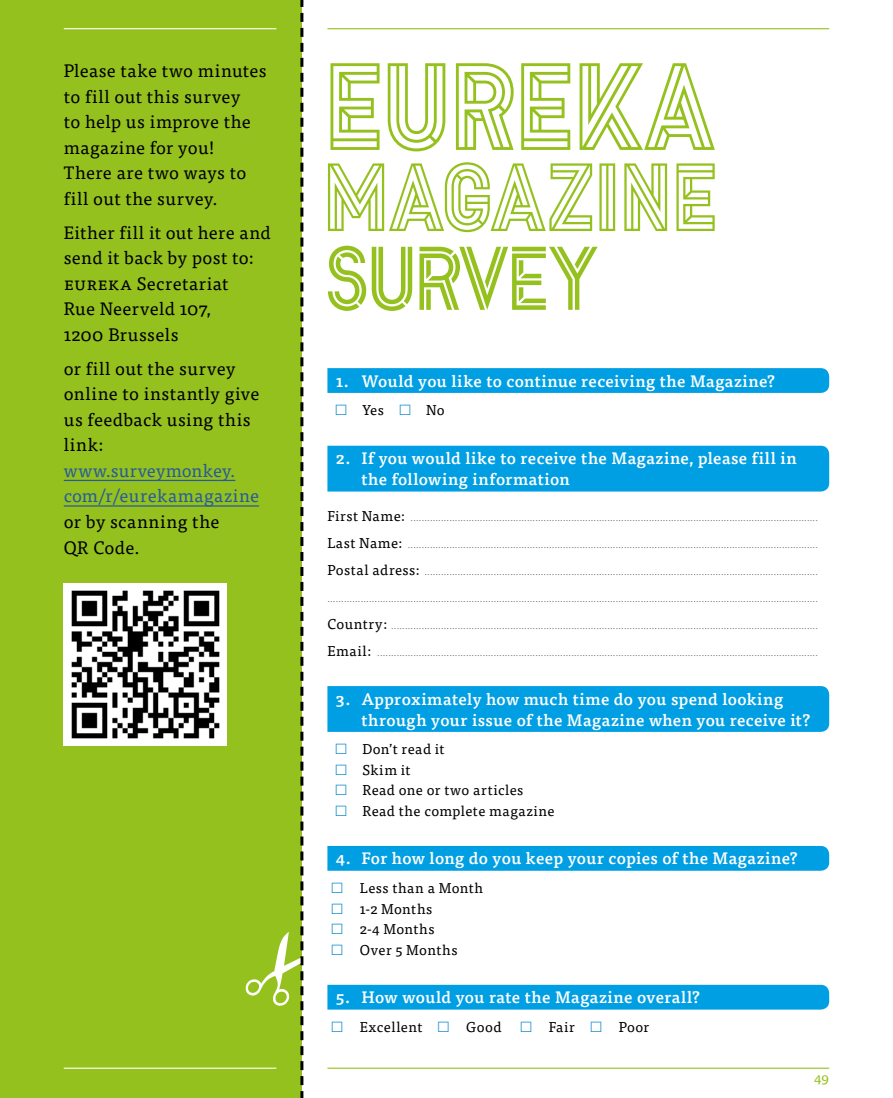
<style>
.page{position:relative;width:893px;height:1098px;background:#fff}
.page>*{position:absolute;margin:0;border:0;box-sizing:border-box;transform-origin:0 0}
.t1{font:115.5px "Epilepsja Outline";letter-spacing:-.09em;color:#95c11f}
.t2{font:90px "Epilepsja Outline";letter-spacing:-.08em;color:#95c11f}
.t3{font:90px "Epilepsja Fill";letter-spacing:-.13em;color:#95c11f}
.t4{font:18px/25.5px "Tisa Pro";letter-spacing:.02em;color:#000}
.t5{font:18px/25.5px "Tisa Pro";letter-spacing:.025em;color:#275b9b}
.t6{font:500 16.5px/21px "Tisa Pro";letter-spacing:.02em;color:#fff}
.t7{font:14.25px/20.4px "Tisa Pro";letter-spacing:.03em;color:#000}
.t8{font:14.25px "Tisa Pro";color:#95c11f}
.t9{font:9px "Tisa Pro";color:#706f6f}
.s1{font-size:14.25px;color:#000}
</style>
<div class="page">
<div style="left:0;top:0;width:302px;height:1097px;background:#95c11f"></div>
<hr style="left:64px;top:1067px;width:212px;height:1px;background:#fff">
<hr style="left:64px;top:28px;width:212px;height:1px;background:#fff">
<hr style="left:327px;top:1067px;width:502px;height:1px;background:#95c11f">
<hr style="left:327px;top:28px;width:502px;height:1px;background:#95c11f">
<svg style="left:245px;top:0;width:58px;height:1097px"></svg>
<img style="left:64px;top:583px;width:162px;height:162px">
<hr style="left:64px;top:479px;width:171px;height:2px;background:#275b9b">
<hr style="left:64px;top:505px;width:195px;height:1px;background:#275b9b">
<svg style="left:327px;top:368px;width:502px;height:25px;background:#029fe3"></svg>
<div style="left:327px;top:445px;width:502px;height:46px;background:#009fe3"></div>
<div style="left:327px;top:686px;width:502px;height:45px;background:#009fe3"></div>
<div style="left:327px;top:845px;width:502px;height:25px;background:#009fe3"></div>
<div style="left:327px;top:984px;width:502px;height:25px;background:#009fe3"></div>
<h3 class="t4" style="left:64px;top:57px;width:204px">Please take two minutes to fill out this survey<br>to help us improve the magazine for you!<br>There are two ways to fill out the survey.</h3>
<h3 class="t4" style="left:64px;top:218px;width:209px">Either fill it out here and send it back by post to:<br>eureka</h3>
<h3 class="t4" style="left:64px;top:269px;width:166px;text-indent:73px">Secretariat<br>Rue Neerveld 107,<br>1200 Brussels</h3>
<h3 class="t4" style="left:64px;top:354px;width:197px">or fill out the survey online to instantly give us feedback using this link:</h3>
<h3 class="t5" style="left:64px;top:456px;width:197px">www.surveymonkey. com/r/eurekamagazine</h3>
<h3 class="t4" style="left:64px;top:507px;width:157px">or by scanning the<br>QR Code.</h3>
<h1 class="t1" style="left:319px;top:42px;width:399px">EUREKA</h1>
<h2 class="t2" style="left:319px;top:147px;width:404px">MAGAZINE</h2>
<h2 class="t3" style="left:319px;top:228px;width:285px">SURVEY</h2>
<h3 class="t6" style="left:336px;top:369px;width:441px">1. Would you like to continue receiving the Magazine?</h3>
<h3 class="t7" style="left:362px;top:399px;width:23px">Yes</h3>
<h3 class="t7" style="left:426px;top:399px;width:20px">No</h3>
<h3 class="t6" style="left:361px;top:446px;width:437px;text-indent:-26px">2. If you would like to receive the Magazine, please fill in the following information</h3>
<p class="t9" style="left:327px;top:510px;width:492px"><span class="s1">First Name:</span> ...................................................................................................................................................</p>
<p class="t9" style="left:327px;top:537px;width:492px"><span class="s1">Last Name:</span> ....................................................................................................................................................</p>
<p class="t9" style="left:327px;top:564px;width:492px"><span class="s1">Postal adress:</span> ..............................................................................................................................................</p>
<p class="t9" style="left:327px;top:591px;width:492px">.................................................................................................................................................................................</p>
<p class="t9" style="left:327px;top:618px;width:492px"><span class="s1">Country:</span> ..........................................................................................................................................................</p>
<p class="t9" style="left:327px;top:645px;width:492px"><span class="s1">Email:</span> ...............................................................................................................................................................</p>
<h3 class="t6" style="left:361px;top:687px;width:450px;text-indent:-26px">3. Approximately how much time do you spend looking through your issue of the Magazine when you receive it?</h3>
<h3 class="t7" style="left:362px;top:738px;width:194px">Don’t read it<br>Skim it<br>Read one or two articles<br>Read the complete magazine</h3>
<h3 class="t6" style="left:336px;top:846px;width:463px">4. For how long do you keep your copies of the Magazine?</h3>
<h3 class="t7" style="left:360px;top:876px;width:125px">Less than a Month<br>1-2 Months<br>2-4 Months<br>Over 5 Months</h3>
<h3 class="t6" style="left:336px;top:985px;width:365px">5. How would you rate the Magazine overall?</h3>
<h3 class="t7" style="left:360px;top:1015px;width:64px">Excellent</h3>
<h3 class="t7" style="left:466px;top:1015px;width:37px">Good</h3>
<h3 class="t7" style="left:549px;top:1015px;width:28px">Fair</h3>
<h3 class="t7" style="left:619px;top:1015px;width:32px">Poor</h3>
<h3 class="t8" style="left:814px;top:1066px;width:17px">49</h3>
</div>
